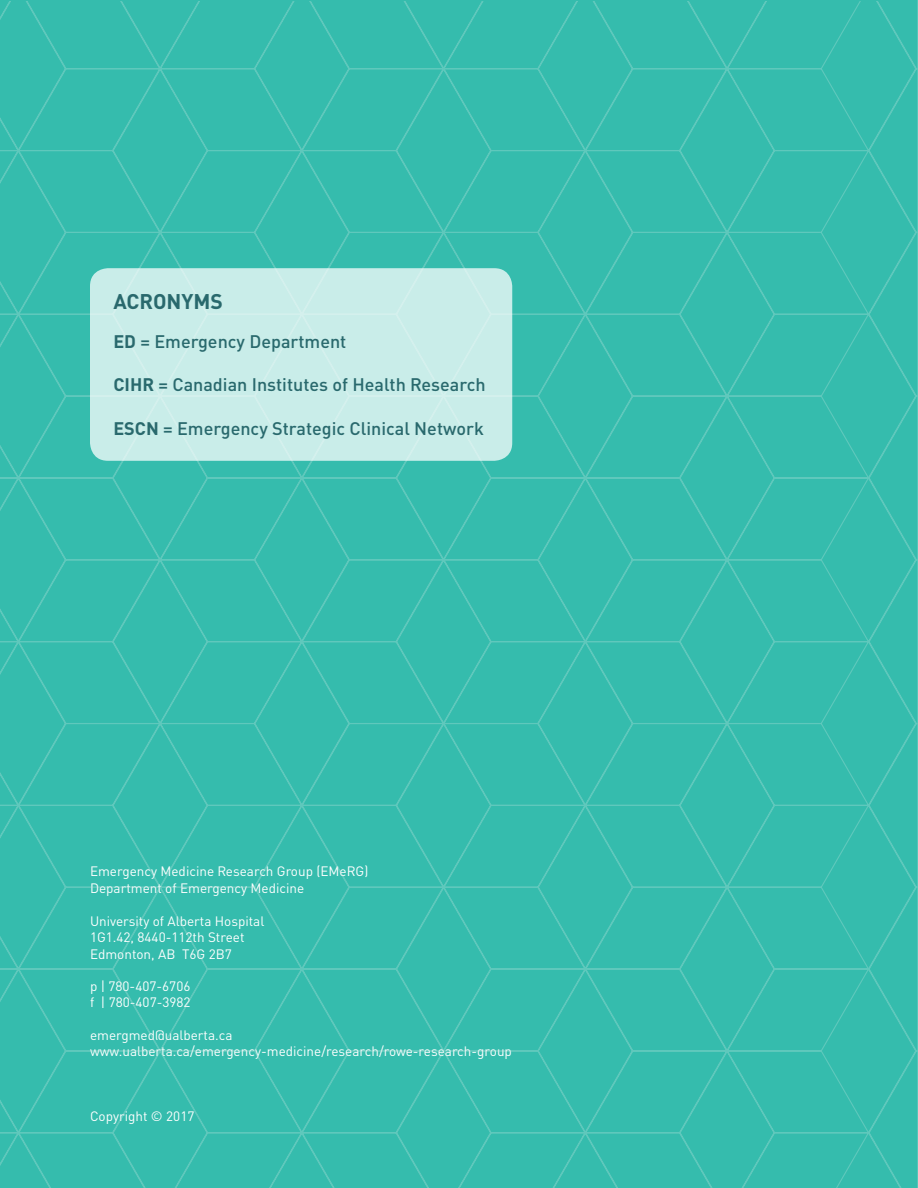
<style>
.page{position:relative;width:918px;height:1188px;background:#35bcad}
.page>*{position:absolute;margin:0;border:0;box-sizing:border-box;transform-origin:0 0}
.t1{font:700 21px "DIN Pro";color:#29696d}
.t2{font:500 18px "DIN Pro";color:#29696d}
.t3{font:13.5px/16.5px "DIN Pro";color:#fff}
.s1{font-weight:700}
</style>
<div class="page">
<div style="left:90px;top:268px;width:422px;height:193px;background:#c9ede9;border-radius:18px"></div>
<h1 class="t1" style="left:113px;top:284px;width:111px">ACRONYMS</h1>
<h2 class="t2" style="left:113px;top:327px;width:235px"><span class="s1">ED</span> = Emergency Department</h2>
<h2 class="t2" style="left:113px;top:370px;width:374px"><span class="s1">CIHR</span> = Canadian Institutes of Health Research</h2>
<h2 class="t2" style="left:113px;top:414px;width:372px"><span class="s1">ESCN</span> = Emergency Strategic Clinical Network</h2>
<p class="t3" style="left:90px;top:862px;width:280px">Emergency Medicine Research Group (EMeRG)<br>Department of Emergency Medicine</p>
<p class="t3" style="left:90px;top:911px;width:176px">University of Alberta Hospital<br>1G1.42, 8440-112th Street<br>Edmonton, AB T6G 2B7</p>
<p class="t3" style="left:90px;top:977px;width:102px">p | 780-407-6706 f | 780-407-3982</p>
<p class="t3" style="left:90px;top:1025px;width:423px">emergmed@ualberta.ca www.ualberta.ca/emergency-medicine/research/rowe-research-group</p>
<p class="t3" style="left:90px;top:1106px;width:106px">Copyright © 2017</p>
</div>
